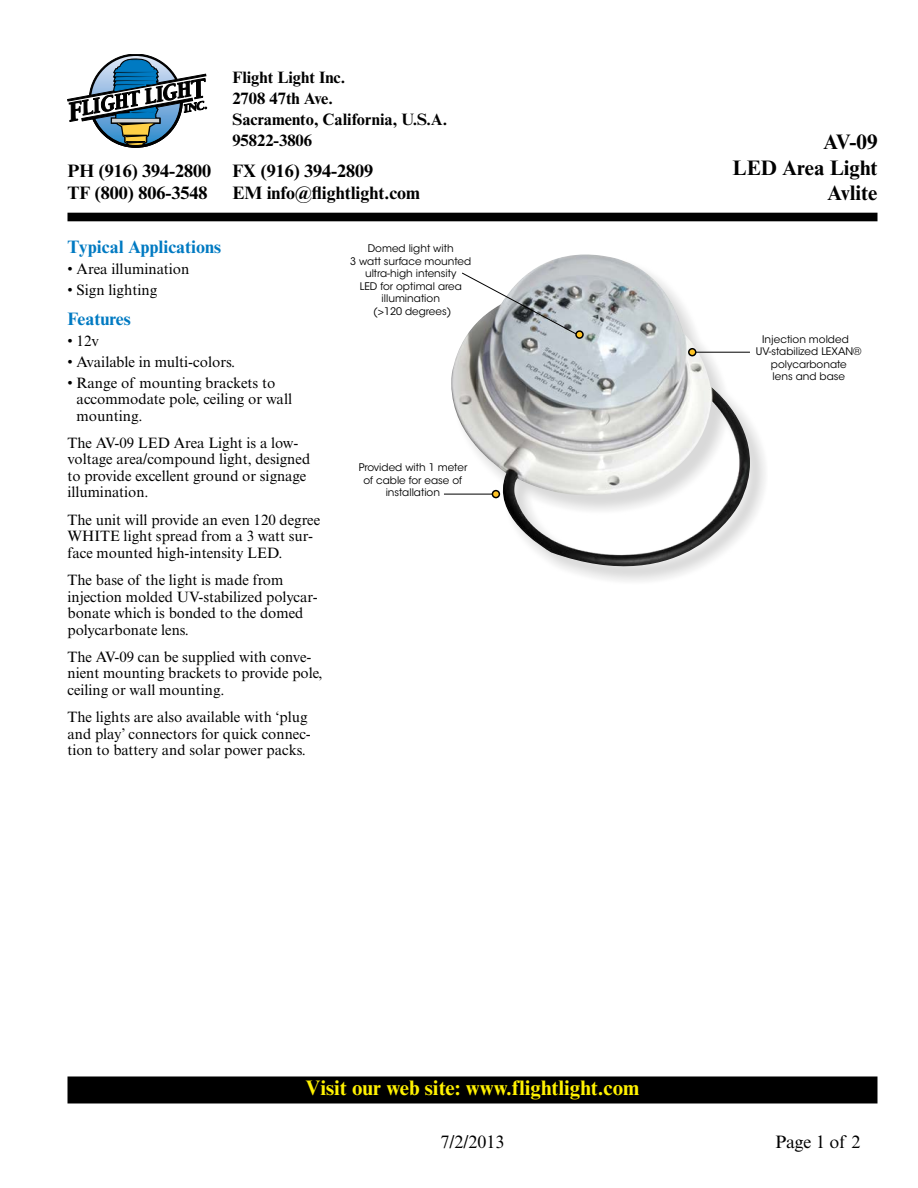
<style>
.page{position:relative;width:918px;height:1188px;background:#fff}
.page>*{position:absolute;margin:0;border:0;box-sizing:border-box;transform-origin:0 0}
.t1{font:700 21px "Times New Roman MT Std";color:#fff200}
.t2{font:700 21px/25.5px "Times New Roman MT Std";color:#000;text-align:right}
.t3{font:700 18px/22.5px "Times New Roman MT Std";color:#000}
.t4{font:700 18px "Times New Roman MT Std";color:#007ac2}
.t5{font:18px "Times New Roman MT Std";color:#000}
.t6{font:700 16.5px/21px "Times New Roman MT Std";color:#000}
.t7{font:15px/16.5px "Times New Roman MT Std";color:#000}
.t8{font:10.5px/12.5px "ITC Avant Garde Std";color:#000;text-align:center}
</style>
<div class="page">
<div style="left:68px;top:1077px;width:809px;height:26px;background:#000"></div>
<div style="left:68px;top:1076px;width:810px;height:27px;border:2px solid #000"></div>
<svg style="left:68px;top:54px;width:139px;height:94px"></svg>
<div style="left:68px;top:213px;width:810px;height:8px;background:#000"></div>
<svg style="left:563px;top:426px;width:202px;height:155px"></svg>
<img style="left:450px;top:254px;width:301px;height:314px">
<hr style="left:444px;top:494px;width:50px;height:1px;background:#000">
<div style="left:492px;top:491px;width:7px;height:7px;background:#ffc425;border-radius:50%"></div>
<div style="left:492px;top:490px;width:8px;height:8px;border:1px solid #000;border-radius:50%"></div>
<svg style="left:461px;top:272px;width:117px;height:64px"></svg>
<svg style="left:576px;top:331px;width:7px;height:7px"></svg>
<div style="left:575px;top:330px;width:9px;height:9px;border:1px solid #000;border-radius:50%"></div>
<hr style="left:694px;top:352px;width:56px;height:1px;background:#000">
<svg style="left:689px;top:349px;width:7px;height:7px"></svg>
<div style="left:688px;top:348px;width:9px;height:8px;border:1px solid #000;border-radius:50%"></div>
<p class="t3" style="left:67px;top:159px;width:145px">PH (916) 394-2800<br>TF (800) 806-3548</p>
<p class="t6" style="left:232px;top:67px;width:216px">Flight Light Inc.<br>2708 47th Ave.<br>Sacramento, California, U.S.A.<br>95822-3806</p>
<p class="t3" style="left:232px;top:159px;width:189px">FX (916) 394-2809<br>EM info@flightlight.com</p>
<p class="t4" style="left:67px;top:236px;width:155px">Typical Applications</p>
<p class="t7" style="left:68px;top:261px;width:123px">• Area illumination</p>
<p class="t7" style="left:68px;top:282px;width:91px">• Sign lighting</p>
<p class="t4" style="left:68px;top:308px;width:65px">Features</p>
<p class="t7" style="left:68px;top:333px;width:33px">• 12v</p>
<p class="t7" style="left:68px;top:353px;width:169px">• Available in multi-colors.</p>
<p class="t7" style="left:77px;top:374px;width:217px;text-indent:-9px">• Range of mounting brackets to accommodate pole, ceiling or wall mounting.</p>
<p class="t7" style="left:68px;top:435px;width:244px">The AV-09 LED Area Light is a low&shy;voltage area/compound light, designed to provide excellent ground or signage illumination.</p>
<p class="t7" style="left:68px;top:511px;width:254px">The unit will provide an even 120 degree<br>WHITE light spread from a 3 watt sur&shy;face mounted high-intensity LED.</p>
<p class="t7" style="left:68px;top:572px;width:252px">The base of the light is made from injection molded UV-stabilized polycar&shy;bonate which is bonded to the domed polycarbonate lens.</p>
<p class="t7" style="left:68px;top:648px;width:257px">The AV-09 can be supplied with conve&shy;nient mounting brackets to provide pole, ceiling or wall mounting.</p>
<p class="t7" style="left:68px;top:709px;width:245px">The lights are also available with ‘plug and play’ connectors for quick connec&shy;tion to battery and solar power packs.</p>
<p class="t8" style="left:350px;top:242px;width:123px">Domed light with<br>3 watt surface mounted ultra-high intensity<br>LED for optimal area illumination<br>(&gt;120 degrees)</p>
<p class="t8" style="left:359px;top:461px;width:110px">Provided with 1 meter of cable for ease of installation</p>
<h1 class="t2" style="left:733px;top:129px;width:146px">AV-09<br>LED Area Light<br>Avlite</h1>
<p class="t8" style="left:762px;top:333px;width:88px">Injection molded</p>
<p class="t8" style="left:756px;top:345px;width:107px">UV-stabilized LEXAN®</p>
<p class="t8" style="left:771px;top:358px;width:77px">polycarbonate</p>
<p class="t8" style="left:773px;top:370px;width:74px">lens and base</p>
<h1 class="t1" style="left:306px;top:1075px;width:335px">Visit our web site: www.flightlight.com</h1>
<p class="t5" style="left:440px;top:1131px;width:66px">7/2/2013</p>
<p class="t5" style="left:775px;top:1131px;width:87px">Page 1 of 2</p>
</div>
